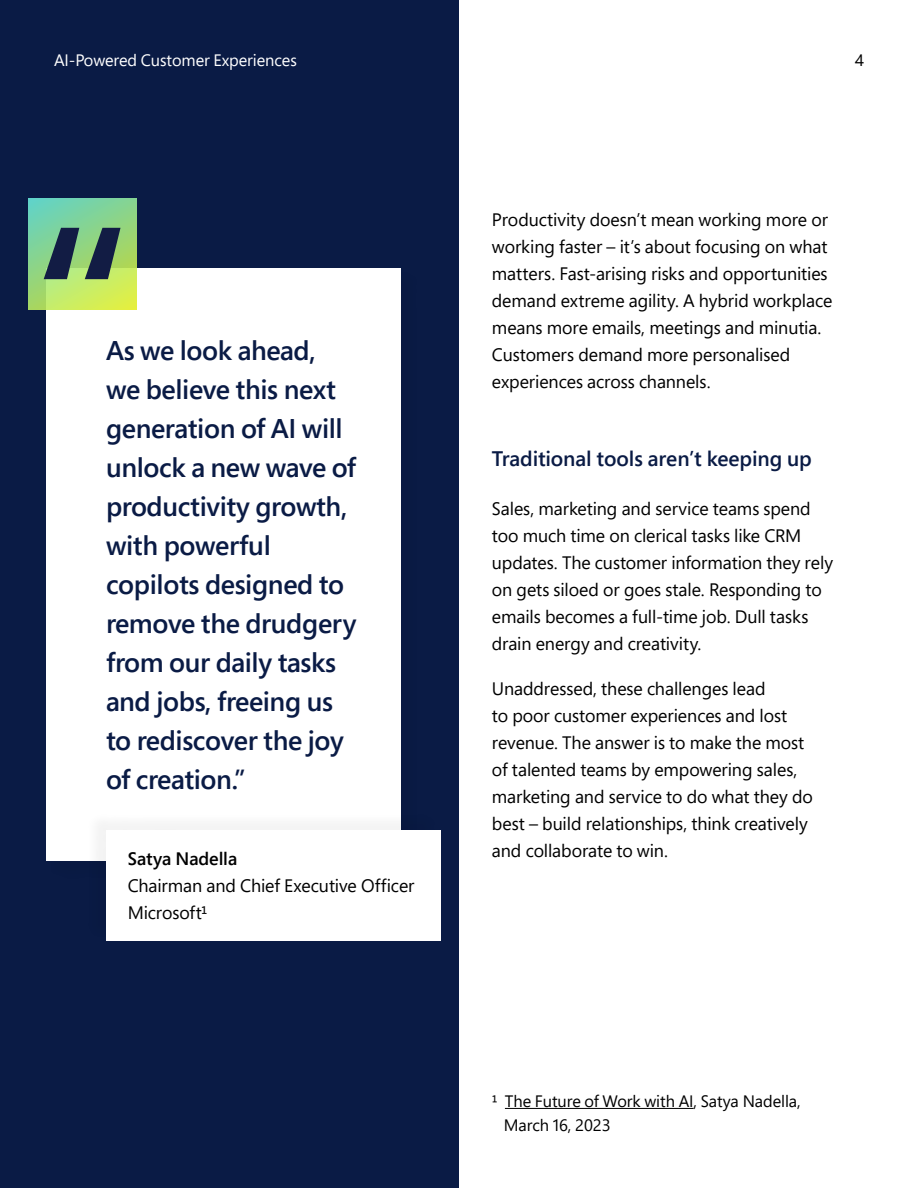
<style>
.page{position:relative;width:918px;height:1188px;background:#fff}
.page>*{position:absolute;margin:0;border:0;box-sizing:border-box;transform-origin:0 0}
.t1{font:600 237px "Segoe Pro";color:#121c44}
.Titles_18_26{font:600 27px/39px "Segoe Pro";letter-spacing:-.015em;color:#0a1b45}
.Titles_TOC_14_20{font:600 21px "Segoe Pro";letter-spacing:-.005em;color:#0a1b45}
.P_12_18{font:18px/27px "Segoe Pro";letter-spacing:-.005em;color:#000}
.Sources{font:16.5px/24px "Segoe Pro";letter-spacing:-.005em;color:#000}
.t2{font:16.5px "Segoe Pro";letter-spacing:-.005em;color:#fff}
.s1{font-weight:600}
</style>
<div class="page">
<div style="left:0;top:0;width:459px;height:1188px;background:#0a1b45"></div>
<hr style="left:505px;top:1108px;width:189px;height:1px;background:#000">
<div style="left:46px;top:268px;width:355px;height:592px;background:#fff"></div>
<div style="left:86px;top:812px;width:351px;height:128px;background:#000;opacity:.05"></div>
<div style="left:106px;top:830px;width:334px;height:111px;background:#fff"></div>
<svg style="left:29px;top:198px;width:107px;height:112px;background:#9ddc7f"></svg>
<p class="t2" style="left:54px;top:49px;width:244px">AI-Powered Customer Experiences</p>
<p class="Sources" style="left:855px;top:48px;width:11px">4</p>
<h1 class="t1" style="left:32px;top:152px;width:103px">“</h1>
<p class="Titles_18_26" style="left:106px;top:330px;width:252px">As we look ahead,<br>we believe this next generation of AI will unlock a new wave of productivity growth, with powerful copilots designed to remove the drudgery from our daily tasks and jobs, freeing us to rediscover the joy of creation.”</p>
<p class="P_12_18" style="left:128px;top:845px;width:288px"><span class="s1">Satya Nadella<br></span>Chairman and Chief Executive Officer<br>Microsoft¹</p>
<p class="P_12_18" style="left:492px;top:206px;width:342px">Productivity doesn’t mean working more or working faster – it’s about focusing on what matters. Fast-arising risks and opportunities demand extreme agility. A hybrid workplace means more emails, meetings and minutia.<br>Customers demand more personalised experiences across channels.</p>
<p class="Titles_TOC_14_20" style="left:492px;top:444px;width:322px">Traditional tools aren’t keeping up</p>
<p class="P_12_18" style="left:492px;top:495px;width:343px">Sales, marketing and service teams spend too much time on clerical tasks like CRM updates. The customer information they rely on gets siloed or goes stale. Responding to emails becomes a full-time job. Dull tasks drain energy and creativity.</p>
<p class="P_12_18" style="left:492px;top:675px;width:322px">Unaddressed, these challenges lead<br>to poor customer experiences and lost revenue. The answer is to make the most of talented teams by empowering sales, marketing and service to do what they do best – build relationships, think creatively and collaborate to win.</p>
<p class="Sources" style="left:504px;top:1089px;width:298px;text-indent:-12px">¹ The Future of Work with AI, Satya Nadella,<br>March 16, 2023</p>
</div>
